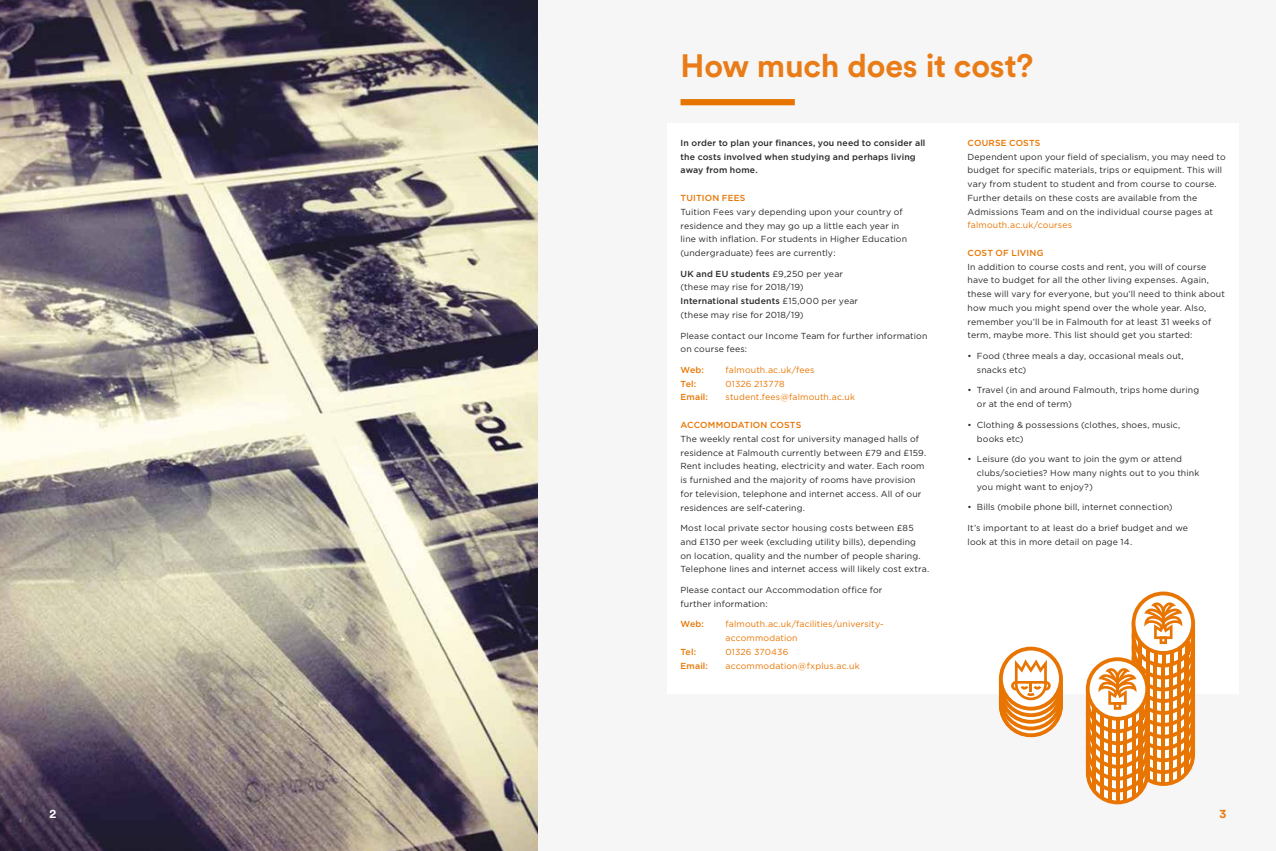
<style>
.page{position:relative;width:1276px;height:851px;background:#fff}
.page>*{position:absolute;margin:0;border:0;box-sizing:border-box;transform-origin:0 0}
.t1{font:700 32px "Circular Std";letter-spacing:-.01em;color:#e97c17}
.t2{font:700 12.5px "Circular Std";color:#fff}
.t3{font:700 12.5px "Circular Std";color:#e97c17}
.t4{font:8.75px/13.8px "Gotham";letter-spacing:.015em;color:#282827}
.t5{font:8.75px/13.8px "Gotham";letter-spacing:.015em;color:#e87502}
.t6{font:500 8.75px/13.8px "Gotham";letter-spacing:.02em;color:#282827}
.t7{font:500 8.75px "Gotham";letter-spacing:.02em;color:#e87502}
.s1{font-weight:500}
</style>
<div class="page">
<div style="left:0;top:0;width:1276px;height:850px;background:#f6f6f6"></div>
<img style="left:0;top:0;width:538px;height:850px">
<div style="left:667px;top:123px;width:571px;height:570px;background:#fff"></div>
<div style="left:680px;top:99px;width:115px;height:6px;background:#e87502"></div>
<svg style="left:1085px;top:591px;width:110px;height:213px"></svg>
<svg style="left:999px;top:646px;width:64px;height:91px"></svg>
<h2 class="t2" style="left:50px;top:805px;width:8px">2</h2>
<h1 class="t1" style="left:680px;top:45px;width:354px">How much does it cost?</h1>
<p class="t6" style="left:680px;top:136px;width:246px">In order to plan your finances, you need to consider all the costs involved when studying and perhaps living away from home.</p>
<p class="t7" style="left:680px;top:193px;width:67px">TUITION FEES</p>
<p class="t4" style="left:680px;top:204px;width:228px">Tuition Fees vary depending upon your country of residence and they may go up a little each year in line with inflation. For students in Higher Education (undergraduate) fees are currently:</p>
<p class="t4" style="left:680px;top:266px;width:179px"><span class="s1">UK and EU students</span> £9,250 per year (these may rise for 2018/19)<br><span class="s1">International students</span> £15,000 per year (these may rise for 2018/19)</p>
<p class="t4" style="left:680px;top:328px;width:248px">Please contact our Income Team for further information on course fees:</p>
<p class="t7" style="left:680px;top:365px;width:25px">Web:</p>
<p class="t5" style="left:725px;top:363px;width:90px">falmouth.ac.uk/fees</p>
<p class="t7" style="left:680px;top:378px;width:17px">Tel:</p>
<p class="t5" style="left:725px;top:376px;width:61px">01326 213778</p>
<p class="t7" style="left:680px;top:392px;width:29px">Email:</p>
<p class="t5" style="left:725px;top:390px;width:131px">student.fees@falmouth.ac.uk</p>
<p class="t7" style="left:680px;top:420px;width:122px">ACCOMMODATION COSTS</p>
<p class="t4" style="left:680px;top:431px;width:247px">The weekly rental cost for university managed halls of residence at Falmouth currently between £79 and £159.<br>Rent includes heating, electricity and water. Each room is furnished and the majority of rooms have provision for television, telephone and internet access. All of our residences are self-catering.</p>
<p class="t4" style="left:680px;top:521px;width:250px">Most local private sector housing costs between £85 and £130 per week (excluding utility bills), depending on location, quality and the number of people sharing.<br>Telephone lines and internet access will likely cost extra.</p>
<p class="t4" style="left:680px;top:583px;width:203px">Please contact our Accommodation office for further information:</p>
<p class="t7" style="left:680px;top:619px;width:25px">Web:</p>
<p class="t5" style="left:725px;top:617px;width:160px">falmouth.ac.uk/facilities/university&shy;accommodation</p>
<p class="t7" style="left:680px;top:646px;width:17px">Tel:</p>
<p class="t5" style="left:725px;top:644px;width:65px">01326 370436</p>
<p class="t7" style="left:680px;top:660px;width:29px">Email:</p>
<p class="t5" style="left:725px;top:658px;width:136px">accommodation@fxplus.ac.uk</p>
<p class="t7" style="left:967px;top:138px;width:74px">COURSE COSTS</p>
<p class="t4" style="left:967px;top:149px;width:260px">Dependent upon your field of specialism, you may need to budget for specific materials, trips or equipment. This will vary from student to student and from course to course.<br>Further details on these costs are available from the Admissions Team and on the individual course pages at</p>
<p class="t5" style="left:967px;top:218px;width:106px">falmouth.ac.uk/courses</p>
<p class="t7" style="left:967px;top:248px;width:77px">COST OF LIVING</p>
<p class="t4" style="left:967px;top:259px;width:259px">In addition to course costs and rent, you will of course have to budget for all the other living expenses. Again, these will vary for everyone, but you’ll need to think about how much you might spend over the whole year. Also, remember you’ll be in Falmouth for at least 31 weeks of term, maybe more. This list should get you started:</p>
<p class="t4" style="left:977px;top:349px;width:208px;text-indent:-9px">• Food (three meals a day, occasional meals out, snacks etc)</p>
<p class="t4" style="left:977px;top:383px;width:224px;text-indent:-9px">• Travel (in and around Falmouth, trips home during or at the end of term)</p>
<p class="t4" style="left:977px;top:417px;width:205px;text-indent:-9px">• Clothing &amp; possessions (clothes, shoes, music, books etc)</p>
<p class="t4" style="left:977px;top:452px;width:224px;text-indent:-9px">• Leisure (do you want to join the gym or attend clubs/societies? How many nights out to you think you might want to enjoy?)</p>
<p class="t4" style="left:967px;top:500px;width:207px">• Bills (mobile phone bill, internet connection)</p>
<p class="t4" style="left:967px;top:521px;width:222px">It’s important to at least do a brief budget and we look at this in more detail on page 14.</p>
<h2 class="t3" style="left:1219px;top:805px;width:8px">3</h2>
</div>
